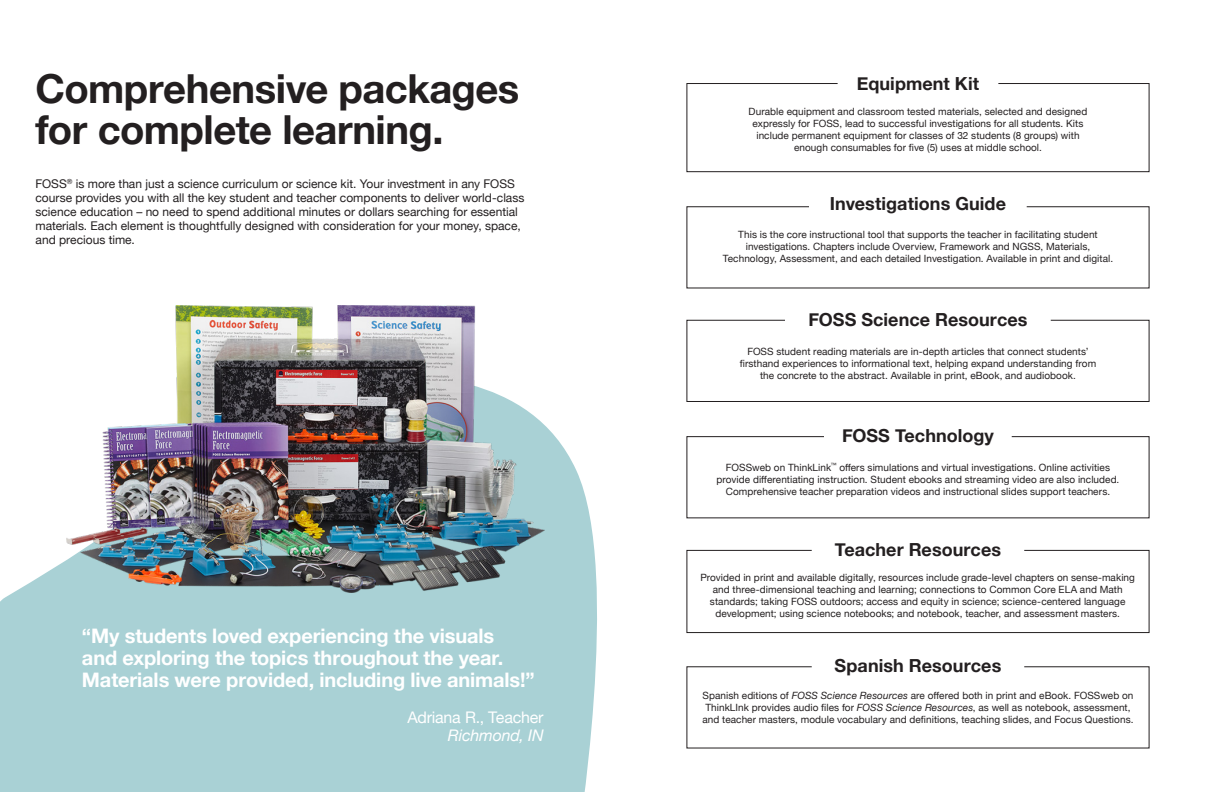
<style>
.page{position:relative;width:1224px;height:792px;background:#fff}
.page>*{position:absolute;margin:0;border:0;box-sizing:border-box;transform-origin:0 0}
.t1{font:700 40px/41px "Helvetica Neue";letter-spacing:-.015em;color:#231f20}
.t2{font:700 20px/22px "Helvetica Neue";letter-spacing:-.005em;color:#fff}
.t3{font:700 18px "Helvetica Neue";letter-spacing:.005em;color:#231f20}
.t4{font:16px "Helvetica Neue";letter-spacing:-.015em;color:#fff}
.t5{font:italic 16px "Helvetica Neue";letter-spacing:-.01em;color:#fff}
.t6{font:12px/14px "Helvetica Neue";color:#231f20}
.t7{font:10px/12px "Helvetica Neue";letter-spacing:.005em;color:#231f20;text-align:center}
.s1{font-style:italic}
</style>
<div class="page">
<svg style="left:0;top:425px;width:597px;height:367px;background:#b1d5d9"></svg>
<div style="left:687px;top:83px;width:462px;height:89px;border:1px solid #231f20"></div>
<div style="left:838px;top:72px;width:160px;height:27px;background:#fff"></div>
<div style="left:687px;top:320px;width:462px;height:82px;border:1px solid #231f20"></div>
<div style="left:786px;top:308px;width:264px;height:27px;background:#fff"></div>
<div style="left:687px;top:550px;width:462px;height:83px;border:1px solid #231f20"></div>
<div style="left:812px;top:538px;width:212px;height:27px;background:#fff"></div>
<img style="left:67px;top:306px;width:477px;height:287px">
<p class="t1" style="left:36px;top:69px;width:485px">Comprehensive packages for complete learning.</p>
<p class="t6" style="left:36px;top:178px;width:490px">FOSS<sup>®</sup> is more than just a science curriculum or science kit. Your investment in any FOSS course provides you with all the key student and teacher components to deliver world-class science education – no need to spend additional minutes or dollars searching for essential materials. Each element is thoughtfully designed with consideration for your money, space, and precious time.</p>
<p class="t2" style="left:82px;top:625px;width:454px">“My students loved experiencing the visuals<br>and exploring the topics throughout the year.<br>Materials were provided, including live animals!”</p>
<p class="t4" style="left:407px;top:705px;width:138px">Adriana R., Teacher</p>
<p class="t5" style="left:448px;top:723px;width:97px">Richmond, IN</p>
<p class="t3" style="left:857px;top:70px;width:124px">Equipment Kit</p>
<p class="t7" style="left:749px;top:106px;width:340px">Durable equipment and classroom tested materials, selected and designed expressly for FOSS, lead to successful investigations for all students. Kits include permanent equipment for classes of 32 students (8 groups) with enough consumables for five (5) uses at middle school.</p>
<p class="t3" style="left:830px;top:190px;width:178px">Investigations Guide</p>
<p class="t7" style="left:738px;top:229px;width:361px">This is the core instructional tool that supports the teacher in facilitating student investigations. Chapters include Overview, Framework and NGSS, Materials,</p>
<p class="t7" style="left:723px;top:253px;width:392px">Technology, Assessment, and each detailed Investigation. Available in print and digital.</p>
<p class="t3" style="left:808px;top:305px;width:221px">FOSS Science Resources</p>
<p class="t7" style="left:740px;top:346px;width:358px">FOSS student reading materials are in-depth articles that connect students’ firsthand experiences to informational text, helping expand understanding from the concrete to the abstract. Available in print, eBook, and audiobook.</p>
<p class="t3" style="left:842px;top:422px;width:153px">FOSS Technology</p>
<p class="t7" style="left:717px;top:462px;width:404px">FOSSweb on ThinkLink<sup>™</sup> offers simulations and virtual investigations. Online activities provide differentiating instruction. Student ebooks and streaming video are also included.<br>Comprehensive teacher preparation videos and instructional slides support teachers.</p>
<p class="t3" style="left:835px;top:535px;width:168px">Teacher Resources</p>
<p class="t7" style="left:700px;top:572px;width:436px">Provided in print and available digitally, resources include grade-level chapters on sense-making and three-dimensional teaching and learning; connections to Common Core ELA and Math standards; taking FOSS outdoors; access and equity in science; science-centered language development; using science notebooks; and notebook, teacher, and assessment masters.</p>
<p class="t3" style="left:835px;top:652px;width:168px">Spanish Resources</p>
<p class="t7" style="left:702px;top:690px;width:433px;text-align:left">Spanish editions of <span class="s1">FOSS Science Resources</span> are offered both in print and eBook. FOSSweb on<br>ThinkLInk provides audio files for <span class="s1">FOSS Science Resources</span>, as well as notebook, assessment, and teacher masters, module vocabulary and definitions, teaching slides, and Focus Questions.</p>
</div>
